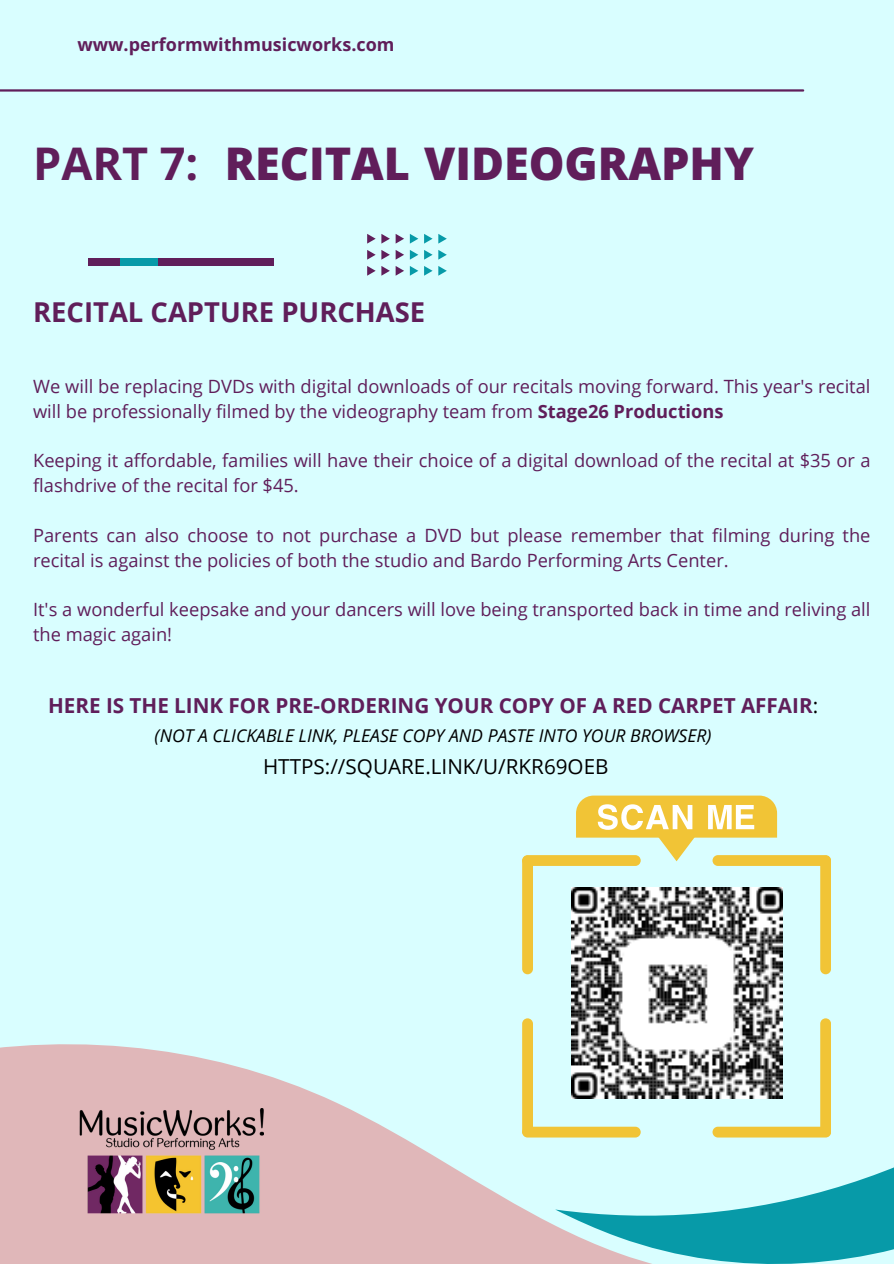
<style>
.page{position:relative;width:894px;height:1264px;background:#fff}
.page>*{position:absolute;margin:0;border:0;box-sizing:border-box;transform-origin:0 0}
.t1{font:800 45px "Open Sans";color:#601e5a}
.t2{font:700 45px "Open Sans";color:#601e5a}
.t3{font:700 27.45px "Open Sans";color:#601e5a}
.t4{font:700 20.7px "Open Sans";color:#601e5a}
.t5{font:20.7px "Open Sans";color:#000}
.t6{font:18.3px/24.8px "Open Sans";color:#601e5a}
.t7{font:700 18px "Open Sans";color:#601e5a}
.t8{font:italic 17.7px "Open Sans";color:#000}
.s1{font-weight:700}
.s2{font-weight:400;color:#000}
</style>
<div class="page">
<div style="left:0;top:0;width:893px;height:1263px;background:#d9feff"></div>
<hr style="left:0;top:89px;width:802px;height:3px;background:#601e5a">
<svg style="left:0;top:1029px;width:831px;height:234px;fill:#e0b7b9"></svg>
<svg style="left:555px;top:1123px;width:338px;height:140px"></svg>
<div style="left:89px;top:258px;width:185px;height:8px;background:#601e5a"></div>
<div style="left:89px;top:258px;width:68px;height:8px;background:#079aa8"></div>
<div style="left:89px;top:258px;width:30px;height:8px;background:#601e5a"></div>
<svg style="left:438px;top:234px;width:8px;height:9px"></svg>
<svg style="left:438px;top:250px;width:8px;height:10px"></svg>
<svg style="left:438px;top:266px;width:8px;height:9px"></svg>
<svg style="left:424px;top:234px;width:8px;height:9px"></svg>
<svg style="left:424px;top:250px;width:8px;height:10px"></svg>
<svg style="left:424px;top:266px;width:8px;height:9px"></svg>
<svg style="left:410px;top:234px;width:8px;height:9px"></svg>
<svg style="left:410px;top:250px;width:8px;height:10px"></svg>
<svg style="left:410px;top:266px;width:8px;height:9px"></svg>
<svg style="left:367px;top:234px;width:37px;height:41px"></svg>
<img style="left:75px;top:1108px;width:188px;height:132px">
<img style="left:571px;top:887px;width:210px;height:211px">
<svg style="left:576px;top:795px;width:200px;height:66px"></svg>
<div style="left:522px;top:855px;width:118px;height:11px;background:#f1c436;border-radius:5px"></div>
<div style="left:522px;top:855px;width:11px;height:119px;background:#f1c436;border-radius:5px"></div>
<div style="left:712px;top:855px;width:118px;height:11px;background:#f1c436;border-radius:5px"></div>
<div style="left:820px;top:855px;width:10px;height:119px;background:#f1c436;border-radius:5px"></div>
<div style="left:522px;top:1126px;width:118px;height:11px;background:#f1c436;border-radius:5px"></div>
<div style="left:522px;top:1018px;width:11px;height:118px;background:#f1c436;border-radius:5px"></div>
<div style="left:712px;top:1126px;width:118px;height:11px;background:#f1c436;border-radius:5px"></div>
<div style="left:820px;top:1018px;width:10px;height:118px;background:#f1c436;border-radius:5px"></div>
<h3 class="t7" style="left:77px;top:31px;width:318px">www.performwithmusicworks.com</h3>
<h1 class="t2" style="left:33px;top:132px;width:167px">PART 7:</h1>
<h1 class="t1" style="left:225px;top:131px;width:530px">RECITAL VIDEOGRAPHY</h1>
<h2 class="t3" style="left:33px;top:293px;width:393px">RECITAL CAPTURE PURCHASE</h2>
<p class="t6" style="left:33px;top:373px;width:838px">We will be replacing DVDs with digital downloads of our recitals moving forward. This year's recital will be professionally filmed by the videography team from <span class="s1">Stage26 Productions</span></p>
<p class="t6" style="left:33px;top:448px;width:838px">Keeping it affordable, families will have their choice of a digital download of the recital at $35 or a flashdrive of the recital for $45.</p>
<p class="t6" style="left:33px;top:522px;width:838px">Parents can also choose to not purchase a DVD but please remember that filming during the recital is against the policies of both the studio and Bardo Performing Arts Center.</p>
<p class="t6" style="left:33px;top:596px;width:838px">It's a wonderful keepsake and your dancers will love being transported back in time and reliving all the magic again!</p>
<p class="t4" style="left:48px;top:691px;width:771px">HERE IS THE LINK FOR PRE-ORDERING YOUR COPY OF A RED CARPET AFFAIR<span class="s2">:</span></p>
<p class="t8" style="left:155px;top:723px;width:558px">(NOT A CLICKABLE LINK, PLEASE COPY AND PASTE INTO YOUR BROWSER)</p>
<p class="t5" style="left:263px;top:751px;width:347px">HTTPS://SQUARE.LINK/U/RKR69OEB</p>
</div>
